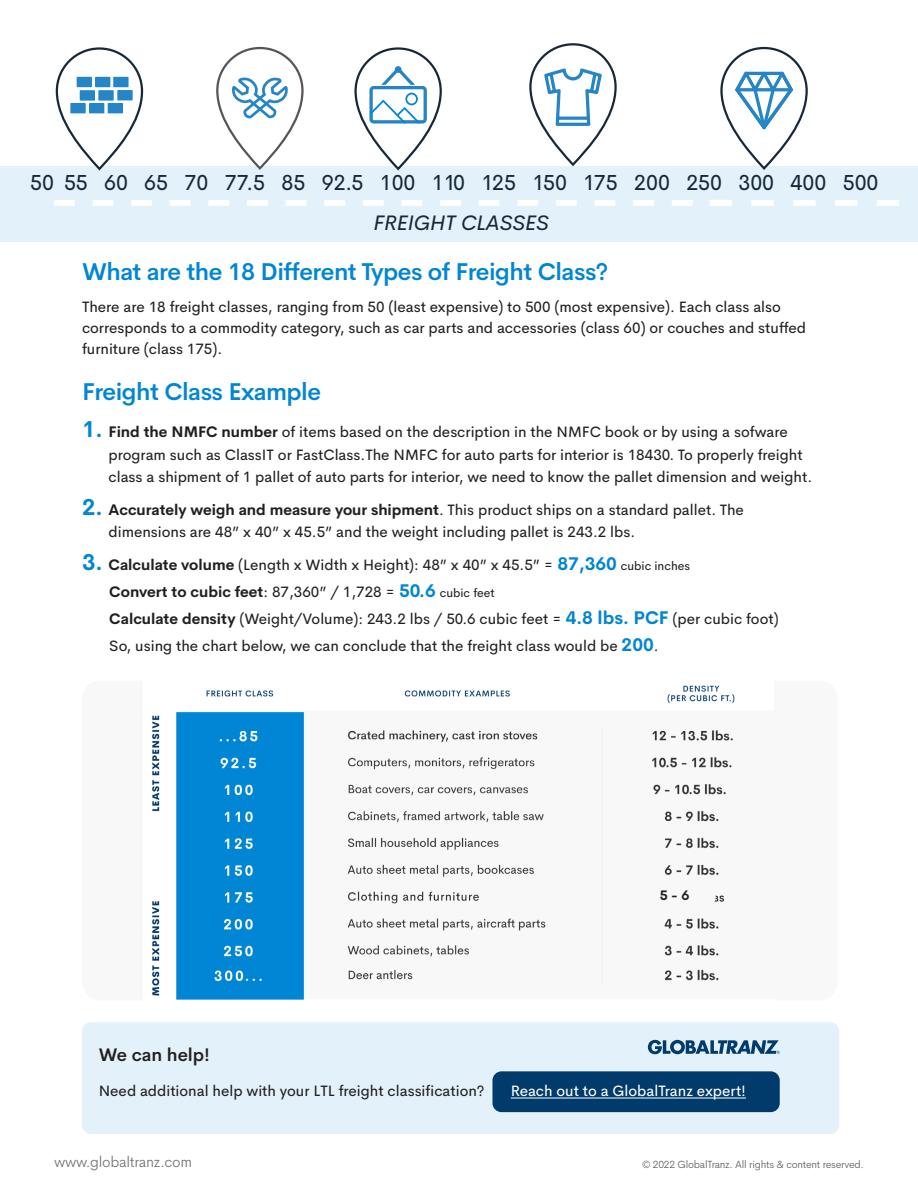
<style>
.page{position:relative;width:918px;height:1188px;background:#fff}
.page>*{position:absolute;margin:0;border:0;box-sizing:border-box;transform-origin:0 0}
.t1{font:600 24px "Cerebri Sans";letter-spacing:-.02em;color:#0086d4}
.t2{font:21.75px "Cerebri Sans";color:#182839}
.t3{font:italic 21px "Cerebri Sans";color:#182839}
.t4{font:600 18px "Cerebri Sans";color:#231f20}
.Font_Awesome_Check{font:15px/22.5px "Cerebri Sans";color:#231f20}
.Font_Awesome_Check-2{font:700 15px "Cerebri Sans";color:#231f20}
.t5{font:15px "Cerebri Sans";color:#fff}
.t6{font:300 15px "Cerebri Sans";letter-spacing:-.02em;color:#3c4146}
.t7{font:700 13.5px "Cerebri Sans";color:#231f20}
.t8{font:300 10.5px "Cerebri Sans";letter-spacing:-.02em;color:#231f20}
.s1{font-weight:700;font-size:22.5px;color:#0086d4}
.s2{font-weight:700}
.s3{font-weight:700;font-size:18px;color:#0086d4}
.s4{font-size:12px}
.s5{font-weight:400}
.s6{font-size:18px;color:#0086d4}
.s7{font-weight:400;font-size:12px}
</style>
<div class="page">
<div style="left:0;top:166px;width:918px;height:75px;background:#e3f2fa"></div>
<div style="left:82px;top:1022px;width:757px;height:112px;background:#e3f1fa;border-radius:9px"></div>
<div style="left:57px;top:49px;width:85px;height:120px;background:#fff;border-radius:43px"></div>
<div style="left:56px;top:47px;width:87px;height:123px;border:2px solid #182839;border-radius:43px"></div>
<div style="left:216px;top:47px;width:88px;height:122px;border:2px solid #53565a;border-radius:43px"></div>
<div style="left:356px;top:49px;width:85px;height:120px;background:#fff;border-radius:43px"></div>
<div style="left:354px;top:47px;width:88px;height:123px;border:2px solid #182839;border-radius:43px"></div>
<div style="left:720px;top:47px;width:88px;height:122px;border:2px solid #182839;border-radius:43px"></div>
<div style="left:529px;top:43px;width:88px;height:123px;border:2px solid #182839;border-radius:43px"></div>
<svg style="left:543px;top:68px;width:59px;height:98px"></svg>
<svg style="left:734px;top:71px;width:60px;height:59px"></svg>
<div style="left:70px;top:103px;width:16px;height:10px;background:#2585c6"></div>
<div style="left:89px;top:103px;width:15px;height:10px;background:#2585c6"></div>
<div style="left:80px;top:90px;width:15px;height:11px;background:#2585c6"></div>
<div style="left:98px;top:90px;width:16px;height:11px;background:#2585c6"></div>
<div style="left:108px;top:103px;width:15px;height:10px;background:#2585c6"></div>
<div style="left:77px;top:77px;width:15px;height:10px;background:#2585c6"></div>
<div style="left:117px;top:90px;width:16px;height:10px;background:#2585c6"></div>
<div style="left:95px;top:77px;width:15px;height:10px;background:#2585c6"></div>
<div style="left:113px;top:77px;width:16px;height:10px;background:#2585c6"></div>
<svg style="left:232px;top:77px;width:56px;height:42px"></svg>
<svg style="left:54px;top:200px;width:845px;height:6px"></svg>
<div style="left:492px;top:1071px;width:288px;height:41px;background:#013b6b;border-radius:9px"></div>
<hr style="left:511px;top:1098px;width:235px;height:1px;background:#fff">
<svg style="left:369px;top:66px;width:58px;height:58px"></svg>
<svg style="left:648px;top:1040px;width:132px;height:14px"></svg>
<div style="left:82px;top:681px;width:756px;height:319px;background:#f8f8f8;border-radius:18px"></div>
<img style="left:152px;top:685px;width:583px;height:315px">
<div style="left:646px;top:889px;width:70px;height:17px;background:#f8f8f8;border-radius:9px"></div>
<h2 class="t2" style="left:30px;top:165px;width:850px">50 5 5 60 65 70 77.5 85 92.5 100 110 125 150 175 200 250 300 400 500</h2>
<h3 class="t3" style="left:373px;top:206px;width:177px">FREIGHT CLASSES</h3>
<h2 class="t1" style="left:82px;top:253px;width:528px">What are the 18 Different Types of Freight Class?</h2>
<p class="Font_Awesome_Check" style="left:82px;top:294px;width:700px">There are 18 freight classes, ranging from 50 (least expensive) to 500 (most expensive). Each class also</p>
<p class="Font_Awesome_Check" style="left:82px;top:316px;width:726px;line-height:21px">corresponds to a commodity category, such as car parts and accessories (class 60) or couches and stuffed furniture (class 175).</p>
<h2 class="t1" style="left:82px;top:373px;width:241px">Freight Class Example</h2>
<p class="Font_Awesome_Check" style="left:109px;top:419px;width:705px;text-indent:-27px"><span class="s1">1.</span> <span class="s2">Find the NMFC number</span> of items based on the description in the NMFC book or by using a sofware program such as ClassIT or FastClass.The NMFC for auto parts for interior is 18430. To properly freight class a shipment of 1 pallet of auto parts for interior, we need to know the pallet dimension and weight.</p>
<p class="Font_Awesome_Check" style="left:109px;top:497px;width:637px;text-indent:-27px"><span class="s1">2.</span> <span class="s2">Accurately weigh and measure your shipment</span>. This product ships on a standard pallet. The dimensions are 48” x 40” x 45.5” and the weight including pallet is 243.2 lbs.</p>
<p class="Font_Awesome_Check" style="left:82px;top:552px;width:610px"><span class="s1">3.</span> <span class="s2">Calculate volume</span> (Length x Width x Height): 48” x 40” x 45.5” = <span class="s3">87,360</span> <span class="s4">cubic inches</span></p>
<p class="Font_Awesome_Check-2" style="left:109px;top:580px;width:387px">Convert to cubic feet<span class="s5">: 87,360” / 1,728 =</span> <span class="s6">50.6</span> <span class="s7">cubic feet</span></p>
<p class="Font_Awesome_Check" style="left:109px;top:606px;width:671px"><span class="s2">Calculate density</span> (Weight/Volume): 243.2 lbs / 50.6 cubic feet = <span class="s3">4.8 lbs. PCF</span> (per cubic foot)</p>
<p class="Font_Awesome_Check" style="left:109px;top:633px;width:551px">So, using the chart below, we can conclude that the freight class would be <span class="s3">200</span>.</p>
<p class="t7" style="left:660px;top:884px;width:31px">5 - 6</p>
<p class="t4" style="left:99px;top:1040px;width:113px">We can help!</p>
<p class="Font_Awesome_Check" style="left:99px;top:1078px;width:387px">Need additional help with your LTL freight classification?</p>
<p class="t5" style="left:511px;top:1078px;width:237px">Reach out to a GlobalTranz expert!</p>
<p class="t6" style="left:54px;top:1150px;width:140px">www.globaltranz.com</p>
<p class="t8" style="left:641px;top:1156px;width:224px">© 2022 GlobalTranz. All rights &amp; content reserved.</p>
</div>
